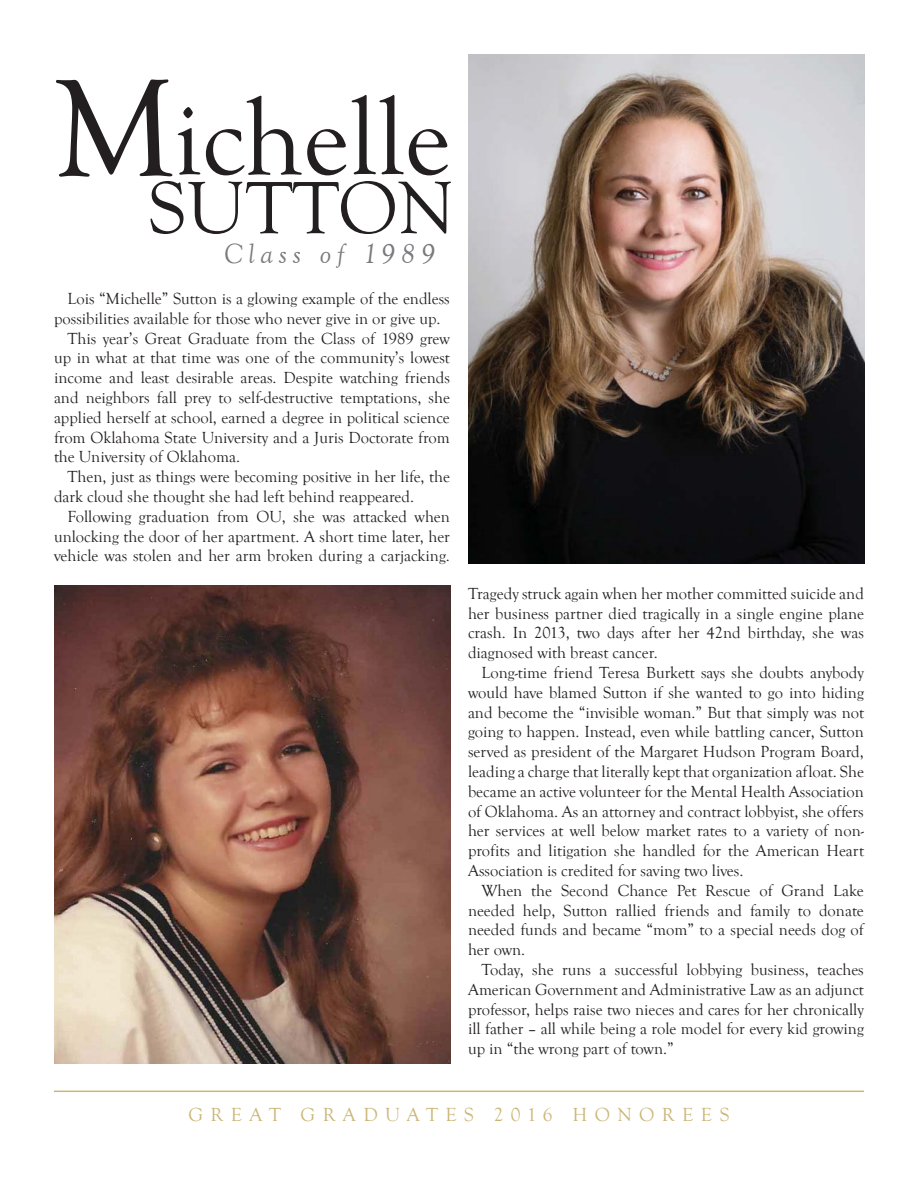
<style>
.page{position:relative;width:918px;height:1188px;background:#fff}
.page>*{position:absolute;margin:0;border:0;box-sizing:border-box;transform-origin:0 0}
.t1{font:142.5px "Goudy Old Style T";color:#231f20}
.t2{font:109.5px "Goudy Old Style T";color:#231f20}
.t3{font:76.5px "Goudy Old Style T";color:#231f20}
.t4{font:italic 28.5px "Goudy Old Style T";letter-spacing:.2em;color:#797a7d}
.t5{font:19.5px "Goudy Old Style T";letter-spacing:.38em;color:#cbb677}
.t6{font:16.5px/19.8px "Goudy Old Style T";color:#231f20;text-align:justify}
</style>
<div class="page">
<hr style="left:54px;top:1091px;width:810px;height:1px;background:#cbb677">
<img style="left:468px;top:54px;width:396px;height:510px">
<img style="left:54px;top:586px;width:396px;height:478px">
<h1 class="t1" style="left:54px;top:48px;width:124px">M</h1>
<h2 class="t2" style="left:173px;top:76px;width:279px">ichelle</h2>
<h3 class="t3" style="left:148px;top:165px;width:308px">SUTTON</h3>
<h3 class="t4" style="left:224px;top:238px;width:213px">Class of 1989</h3>
<p class="t6" style="left:68px;top:289px;width:384px">Lois “Michelle” Sutton is a glowing example of the endless</p>
<p class="t6" style="left:54px;top:309px;width:388px">possibilities available for those who never give in or give up.</p>
<p class="t6" style="left:68px;top:328px;width:384px">This year’s Great Graduate from the Class of 1989 grew</p>
<p class="t6" style="left:54px;top:348px;width:397px">up in what at that time was one of the community’s lowest</p>
<p class="t6" style="left:54px;top:368px;width:397px">income and least desirable areas. Despite watching friends</p>
<p class="t6" style="left:54px;top:388px;width:397px">and neighbors fall prey to self-destructive temptations, she</p>
<p class="t6" style="left:54px;top:408px;width:397px">applied herself at school, earned a degree in political science</p>
<p class="t6" style="left:54px;top:427px;width:397px">from Oklahoma State University and a Juris Doctorate from</p>
<p class="t6" style="left:54px;top:447px;width:188px">the University of Oklahoma.</p>
<p class="t6" style="left:68px;top:467px;width:384px">Then, just as things were becoming positive in her life, the</p>
<p class="t6" style="left:54px;top:487px;width:362px">dark cloud she thought she had left behind reappeared.</p>
<p class="t6" style="left:68px;top:507px;width:384px">Following graduation from OU, she was attacked when</p>
<p class="t6" style="left:54px;top:526px;width:398px">unlocking the door of her apartment. A short time later, her</p>
<p class="t6" style="left:54px;top:546px;width:397px">vehicle was stolen and her arm broken during a carjacking.</p>
<p class="t6" style="left:468px;top:584px;width:397px">Tragedy struck again when her mother committed suicide and her business partner died tragically in a single engine plane crash. In 2013, two days after her 42nd birthday, she was diagnosed with breast cancer.</p>
<p class="t6" style="left:468px;top:663px;width:398px;text-indent:13px">Long-time friend Teresa Burkett says she doubts anybody would have blamed Sutton if she wanted to go into hiding and become the “invisible woman.” But that simply was not going to happen. Instead, even while battling cancer, Sutton served as president of the Margaret Hudson Program Board, leading a charge that literally kept that organization afloat. She became an active volunteer for the Mental Health Association of Oklahoma. As an attorney and contract lobbyist, she offers her services at well below market rates to a variety of non&shy;profits and litigation she handled for the American Heart Association is credited for saving two lives.</p>
<p class="t6" style="left:468px;top:881px;width:397px;text-indent:13px">When the Second Chance Pet Rescue of Grand Lake needed help, Sutton rallied friends and family to donate needed funds and became “mom” to a special needs dog of her own.</p>
<p class="t6" style="left:468px;top:960px;width:397px;text-indent:13px">Today, she runs a successful lobbying business, teaches American Government and Administrative Law as an adjunct professor, helps raise two nieces and cares for her chronically ill father – all while being a role model for every kid growing up in “the wrong part of town.”</p>
<p class="t5" style="left:188px;top:1104px;width:543px">GREAT GRADUATES 2016 HONOREES</p>
</div>
